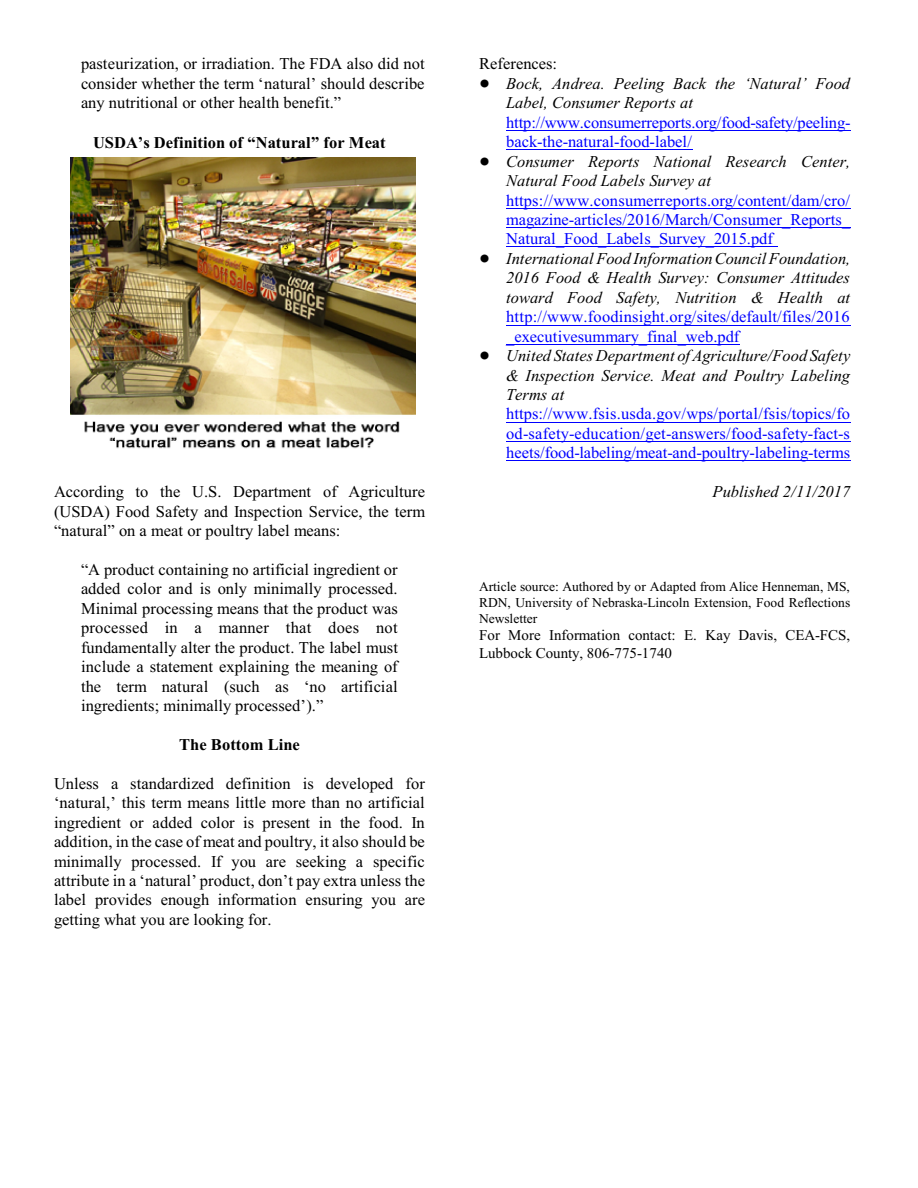
<style>
.page{position:relative;width:918px;height:1188px;background:#fff}
.page>*{position:absolute;margin:0;border:0;box-sizing:border-box;transform-origin:0 0}
.t1{font:16.5px/19.5px "Times New Roman";color:#000;text-align:justify}
.t2{font:16.5px/19.5px "Times New Roman";color:#00f}
.t3{font:italic 16.5px/19.5px "Times New Roman";color:#000}
.t4{font:700 16.5px "Times New Roman";color:#000}
.t5{font:15px/17.7px "Times New Roman";color:#000}
.t6{font:13.5px/15.9px "Times New Roman";color:#000;text-align:justify}
</style>
<div class="page">
<img style="left:70px;top:158px;width:346px;height:291px">
<hr style="left:506px;top:130px;width:344px;height:1px;background:#00f">
<hr style="left:506px;top:149px;width:186px;height:1px;background:#00f">
<hr style="left:506px;top:208px;width:344px;height:1px;background:#00f">
<hr style="left:506px;top:227px;width:344px;height:1px;background:#00f">
<hr style="left:506px;top:247px;width:272px;height:1px;background:#00f">
<hr style="left:506px;top:325px;width:344px;height:1px;background:#00f">
<hr style="left:506px;top:344px;width:234px;height:1px;background:#00f">
<hr style="left:506px;top:422px;width:344px;height:1px;background:#00f">
<hr style="left:506px;top:441px;width:344px;height:1px;background:#00f">
<hr style="left:506px;top:460px;width:344px;height:1px;background:#00f">
<p class="t1" style="left:81px;top:56px;width:345px">pasteurization, or irradiation. The FDA also did not consider whether the term ‘natural’ should describe any nutritional or other health benefit.”</p>
<p class="t4" style="left:93px;top:136px;width:294px">USDA’s Definition of “Natural” for Meat</p>
<p class="t1" style="left:54px;top:483px;width:373px">According to the U.S. Department of Agriculture (USDA) Food Safety and Inspection Service, the term “natural” on a meat or poultry label means:</p>
<p class="t1" style="left:81px;top:561px;width:318px">“A product containing no artificial ingredient or added color and is only minimally processed.<br>Minimal processing means that the product was processed in a manner that does not fundamentally alter the product. The label must include a statement explaining the meaning of the term natural (such as ‘no artificial ingredients; minimally processed’).”</p>
<p class="t4" style="left:179px;top:739px;width:122px">The Bottom Line</p>
<p class="t1" style="left:54px;top:775px;width:373px">Unless a standardized definition is developed for ‘natural,’ this term means little more than no artificial ingredient or added color is present in the food. In addition, in the case of meat and poultry, it also should be minimally processed. If you are seeking a specific attribute in a ‘natural’ product, don’t pay extra unless the label provides enough information ensuring you are getting what you are looking for.</p>
<p class="t1" style="left:479px;top:56px;width:80px">References:</p>
<p class="t3" style="left:506px;top:75px;width:346px">Bock, Andrea. Peeling Back the ‘Natural’ Food<br>Label, Consumer Reports at</p>
<p class="t2" style="left:506px;top:114px;width:346px">http://www.consumerreports.org/food-safety/peeling&shy;back-the-natural-food-label/</p>
<p class="t3" style="left:506px;top:153px;width:346px">Consumer Reports National Research Center,<br>Natural Food Labels Survey at</p>
<p class="t2" style="left:506px;top:192px;width:346px;text-align:justify">https://www.consumerreports.org/content/dam/cro/ magazine-articles/2016/March/Consumer_Reports_ Natural_Food_Labels_Survey_2015.pdf</p>
<p class="t3" style="left:506px;top:250px;width:346px;text-align:justify">International Food InformationCouncilFoundation, 2016 Food &amp; Health Survey: Consumer Attitudes toward Food Safety, Nutrition &amp; Health at</p>
<p class="t2" style="left:506px;top:309px;width:345px">http://www.foodinsight.org/sites/default/files/2016 _executivesummary_final_web.pdf</p>
<p class="t3" style="left:506px;top:347px;width:346px;text-align:justify">United States Department ofAgriculture/Food Safety &amp; Inspection Service. Meat and Poultry Labeling Terms at</p>
<p class="t2" style="left:506px;top:406px;width:346px;text-align:justify">https://www.fsis.usda.gov/wps/portal/fsis/topics/fo od-safety-education/get-answers/food-safety-fact-s heets/food-labeling/meat-and-poultry-labeling-terms</p>
<p class="t3" style="left:713px;top:483px;width:139px">Published 2/11/2017</p>
<p class="t6" style="left:479px;top:580px;width:373px">Article source: Authored by or Adapted from Alice Henneman, MS, RDN, University of Nebraska-Lincoln Extension, Food Reflections Newsletter</p>
<p class="t5" style="left:479px;top:628px;width:373px">For More Information contact: E. Kay Davis, CEA-FCS,<br>Lubbock County, 806-775-1740</p>
</div>
